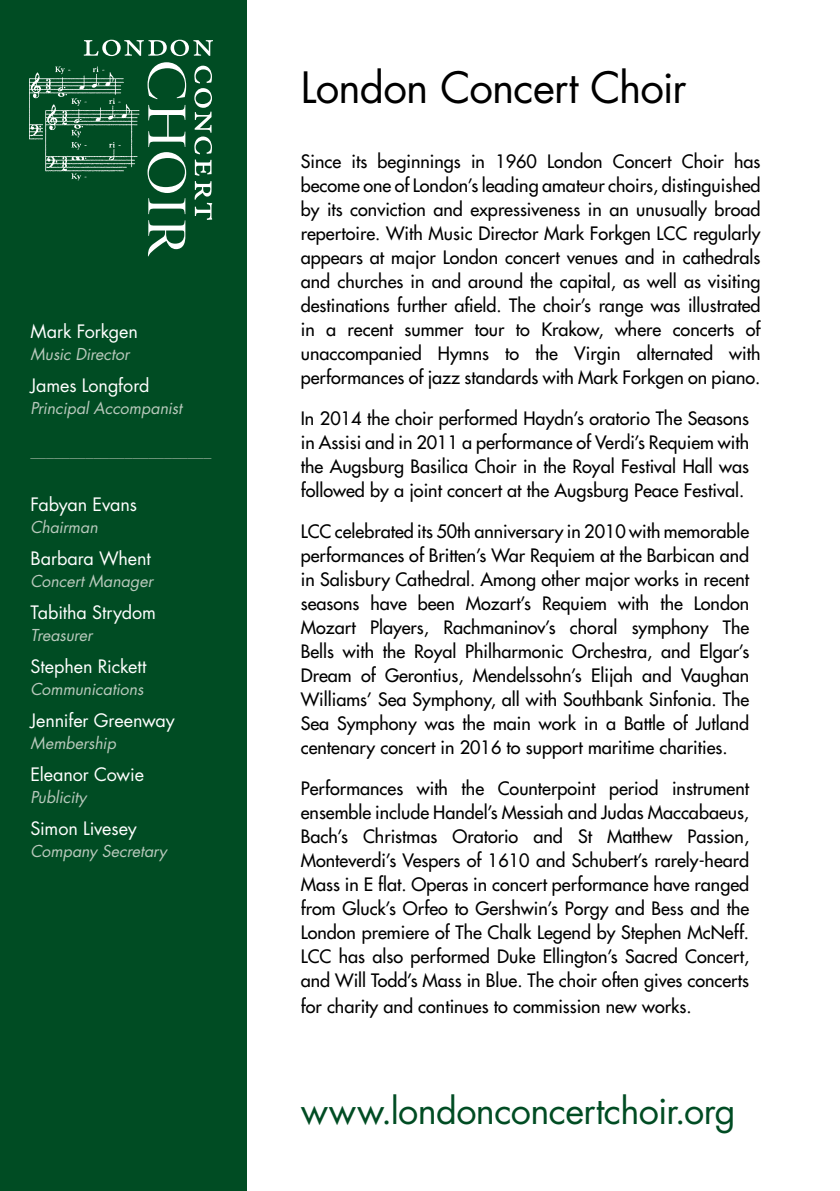
<style>
.page{position:relative;width:840px;height:1191px;background:#fff}
.page>*{position:absolute;margin:0;border:0;box-sizing:border-box;transform-origin:0 0}
.t1{font:42px "Futura Std";letter-spacing:-.02em;color:#000}
.t2{font:36px "Futura Std";letter-spacing:-.02em;color:#004c23}
.t3{font:500 18px/24px "Futura Std";color:#000;text-align:justify}
.t4{font:18px "Futura Std";letter-spacing:-.005em;color:#fff}
.t5{font:italic 16px "Futura Std";letter-spacing:-.005em;color:#b9c9bc}
.t6{font:16px "Futura Std";color:#83a18a}
</style>
<div class="page">
<div style="left:0;top:0;width:247px;height:1191px;background:#004c23"></div>
<svg style="left:29px;top:67px;width:110px;height:113px"></svg>
<svg style="left:147px;top:62px;width:39px;height:37px"></svg>
<svg style="left:147px;top:105px;width:39px;height:109px"></svg>
<svg style="left:148px;top:220px;width:37px;height:36px"></svg>
<svg style="left:194px;top:66px;width:18px;height:154px"></svg>
<svg style="left:84px;top:40px;width:129px;height:16px"></svg>
<p class="t4" style="left:30px;top:320px;width:109px">Mark Forkgen</p>
<p class="t5" style="left:30px;top:344px;width:100px">Music Director</p>
<p class="t4" style="left:30px;top:374px;width:120px">James Longford</p>
<p class="t5" style="left:30px;top:398px;width:153px">Principal Accompanist</p>
<p class="t6" style="left:30px;top:441px;width:182px">_______________________</p>
<p class="t4" style="left:30px;top:493px;width:108px">Fabyan Evans</p>
<p class="t5" style="left:30px;top:517px;width:69px">Chairman</p>
<p class="t4" style="left:30px;top:547px;width:122px">Barbara Whent</p>
<p class="t5" style="left:30px;top:571px;width:124px">Concert Manager</p>
<p class="t4" style="left:30px;top:601px;width:127px">Tabitha Strydom</p>
<p class="t5" style="left:30px;top:625px;width:63px">Treasurer</p>
<p class="t4" style="left:30px;top:655px;width:117px">Stephen Rickett</p>
<p class="t5" style="left:30px;top:679px;width:114px">Communications</p>
<p class="t4" style="left:30px;top:709px;width:146px">Jennifer Greenway</p>
<p class="t5" style="left:30px;top:733px;width:87px">Membership</p>
<p class="t4" style="left:30px;top:763px;width:115px">Eleanor Cowie</p>
<p class="t5" style="left:30px;top:787px;width:57px">Publicity</p>
<p class="t4" style="left:30px;top:817px;width:108px">Simon Livesey</p>
<p class="t5" style="left:30px;top:841px;width:138px">Company Secretary</p>
<h1 class="t1" style="left:300px;top:60px;width:387px">London Concert Choir</h1>
<p class="t3" style="left:300px;top:149px;width:461px">Since its beginnings in 1960 London Concert Choir has become one of London’s leading amateur choirs, distinguished by its conviction and expressiveness in an unusually broad repertoire. With Music Director Mark Forkgen LCC regularly appears at major London concert venues and in cathedrals and churches in and around the capital, as well as visiting destinations further afield. The choir’s range was illustrated in a recent summer tour to Krakow, where concerts of unaccompanied Hymns to the Virgin alternated with performances of jazz standards with Mark Forkgen on piano.</p>
<p class="t3" style="left:300px;top:406px;width:449px">In 2014 the choir performed Haydn’s oratorio The Seasons in Assisi and in 2011 a performance of Verdi’s Requiem with the Augsburg Basilica Choir in the Royal Festival Hall was followed by a joint concert at the Augsburg Peace Festival.</p>
<p class="t3" style="left:300px;top:519px;width:449px">LCC celebrated its 50th anniversary in 2010 with memorable performances of Britten’s War Requiem at the Barbican and in Salisbury Cathedral. Among other major works in recent seasons have been Mozart’s Requiem with the London Mozart Players, Rachmaninov’s choral symphony The Bells with the Royal Philharmonic Orchestra, and Elgar’s Dream of Gerontius, Mendelssohn’s Elijah and Vaughan Williams’ Sea Symphony, all with Southbank Sinfonia. The Sea Symphony was the main work in a Battle of Jutland centenary concert in 2016 to support maritime charities.</p>
<p class="t3" style="left:300px;top:776px;width:449px">Performances with the Counterpoint period instrument ensemble include Handel’s Messiah and Judas Maccabaeus, Bach’s Christmas Oratorio and St Matthew Passion, Monteverdi’s Vespers of 1610 and Schubert’s rarely-heard Mass in E flat. Operas in concert performance have ranged from Gluck’s Orfeo to Gershwin’s Porgy and Bess and the London premiere of The Chalk Legend by Stephen McNeff.<br>LCC has also performed Duke Ellington’s Sacred Concert, and Will Todd’s Mass in Blue. The choir often gives concerts</p>
<p class="t3" style="left:300px;top:994px;width:392px">for charity and continues to commission new works.</p>
<h2 class="t2" style="left:300px;top:1088px;width:436px">www.londonconcertchoir.org</h2>
</div>
